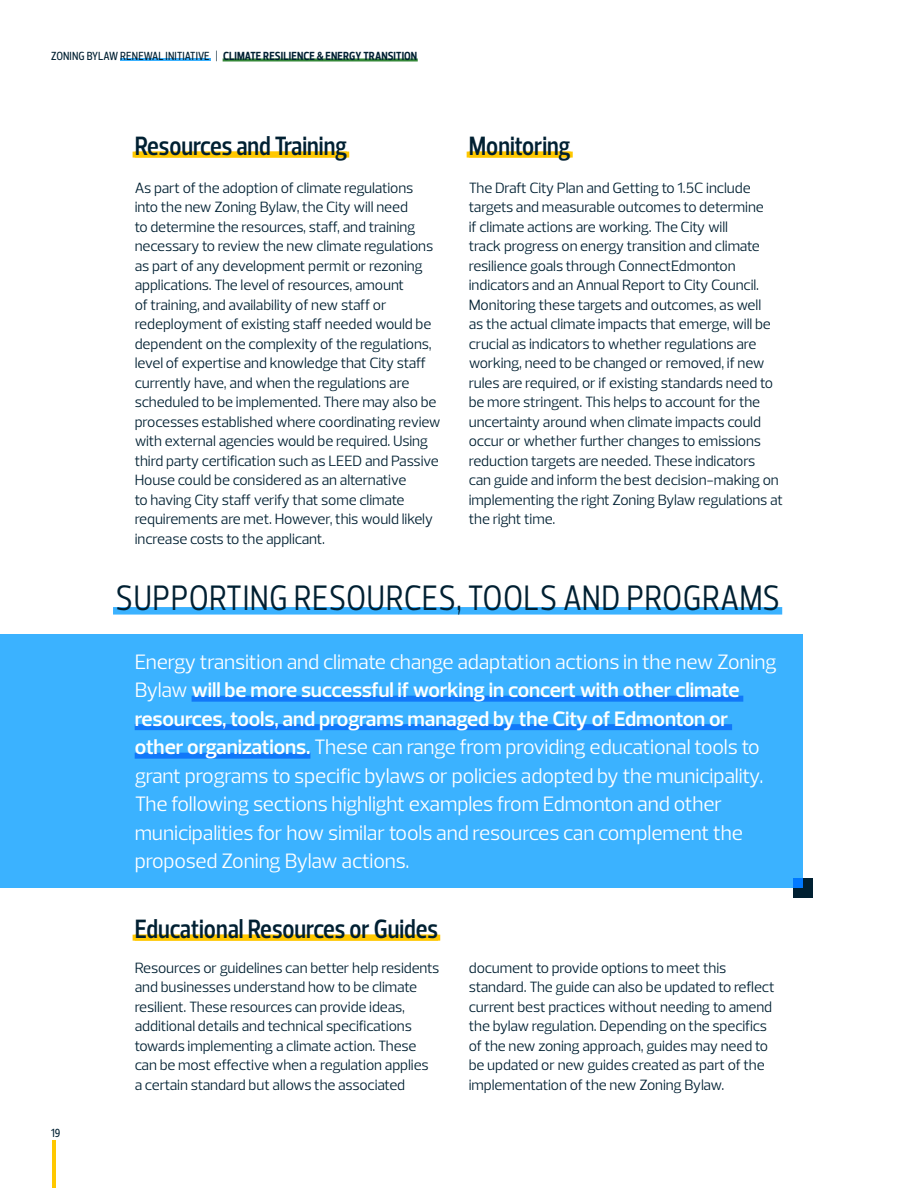
<style>
.page{position:relative;width:918px;height:1188px;background:#fff}
.page>*{position:absolute;margin:0;border:0;box-sizing:border-box;transform-origin:0 0}
.t1{font:36px "Prelo Condensed";letter-spacing:.015em;color:#002032}
.t2{font:600 27px "Prelo Condensed";color:#002032}
.t3{font:21px/28.5px "Prelo";letter-spacing:-.005em;color:#fff}
.t4{font:15px/19.5px "Prelo";letter-spacing:-.005em;color:#002032}
.t5{font:700 12px "Prelo Condensed";letter-spacing:.015em;color:#002032}
.t6{font:500 12px "Prelo Condensed";color:#002032}
.s1{font-weight:500}
.s2{font-weight:600}
</style>
<div class="page">
<div style="left:0;top:635px;width:803px;height:253px;background:#3bb2ff"></div>
<svg style="left:793px;top:878px;width:20px;height:20px"></svg>
<div style="left:113px;top:607px;width:669px;height:8px;background:#3bb2ff"></div>
<hr style="left:120px;top:58px;width:91px;height:3px;background:#3bb2ff">
<hr style="left:223px;top:58px;width:195px;height:3px;background:#338737">
<hr style="left:52px;top:1141px;width:4px;height:47px;background:#ffc800">
<div style="left:467px;top:152px;width:106px;height:6px;background:#ffc800"></div>
<div style="left:133px;top:152px;width:216px;height:6px;background:#ffc800"></div>
<div style="left:192px;top:696px;width:551px;height:6px;background:#1178f9"></div>
<div style="left:135px;top:724px;width:597px;height:6px;background:#1178f9"></div>
<div style="left:135px;top:753px;width:175px;height:6px;background:#1178f9"></div>
<div style="left:133px;top:935px;width:307px;height:6px;background:#ffc800"></div>
<p class="t5" style="left:51px;top:49px;width:368px"><span class="s1">ZONING BYLAW RENEWAL INITIATIVE |</span> CLIMATE RESILIENCE &amp; ENERGY TRANSITION</p>
<h2 class="t2" style="left:135px;top:129px;width:214px">Resources and Training</h2>
<p class="t4" style="left:135px;top:178px;width:308px">As part of the adoption of climate regulations<br>into the new Zoning Bylaw, the City will need<br>to determine the resources, staff, and training necessary to review the new climate regulations as part of any development permit or rezoning applications. The level of resources, amount<br>of training, and availability of new staff or redeployment of existing staff needed would be dependent on the complexity of the regulations, level of expertise and knowledge that City staff currently have, and when the regulations are scheduled to be implemented. There may also be processes established where coordinating review with external agencies would be required. Using third party certification such as LEED and Passive House could be considered as an alternative<br>to having City staff verify that some climate requirements are met. However, this would likely increase costs to the applicant.</p>
<h2 class="t2" style="left:469px;top:129px;width:103px">Monitoring</h2>
<p class="t4" style="left:469px;top:178px;width:316px">The Draft City Plan and Getting to 1.5C include targets and measurable outcomes to determine<br>if climate actions are working. The City will<br>track progress on energy transition and climate resilience goals through ConnectEdmonton indicators and an Annual Report to City Council.<br>Monitoring these targets and outcomes, as well<br>as the actual climate impacts that emerge, will be crucial as indicators to whether regulations are working, need to be changed or removed, if new rules are required, or if existing standards need to be more stringent. This helps to account for the uncertainty around when climate impacts could occur or whether further changes to emissions reduction targets are needed. These indicators<br>can guide and inform the best decision-making on implementing the right Zoning Bylaw regulations at the right time.</p>
<h1 class="t1" style="left:115px;top:576px;width:666px">SUPPORTING RESOURCES, TOOLS AND PROGRAMS</h1>
<p class="t3" style="left:135px;top:647px;width:644px">Energy transition and climate change adaptation actions in the new Zoning Bylaw <span class="s2">will be more successful if working in concert with other climate resources, tools, and programs managed by the City of Edmonton or other organizations.</span> These can range from providing educational tools to grant programs to specific bylaws or policies adopted by the municipality.<br>The following sections highlight examples from Edmonton and other municipalities for how similar tools and resources can complement the proposed Zoning Bylaw actions.</p>
<p class="t6" style="left:51px;top:1125px;width:11px">19</p>
<h2 class="t2" style="left:135px;top:912px;width:305px">Educational Resources or Guides</h2>
<p class="t4" style="left:135px;top:958px;width:306px">Resources or guidelines can better help residents and businesses understand how to be climate resilient. These resources can provide ideas, additional details and technical specifications towards implementing a climate action. These can be most effective when a regulation applies a certain standard but allows the associated</p>
<p class="t4" style="left:469px;top:958px;width:307px">document to provide options to meet this standard. The guide can also be updated to reflect current best practices without needing to amend the bylaw regulation. Depending on the specifics of the new zoning approach, guides may need to be updated or new guides created as part of the implementation of the new Zoning Bylaw.</p>
</div>
